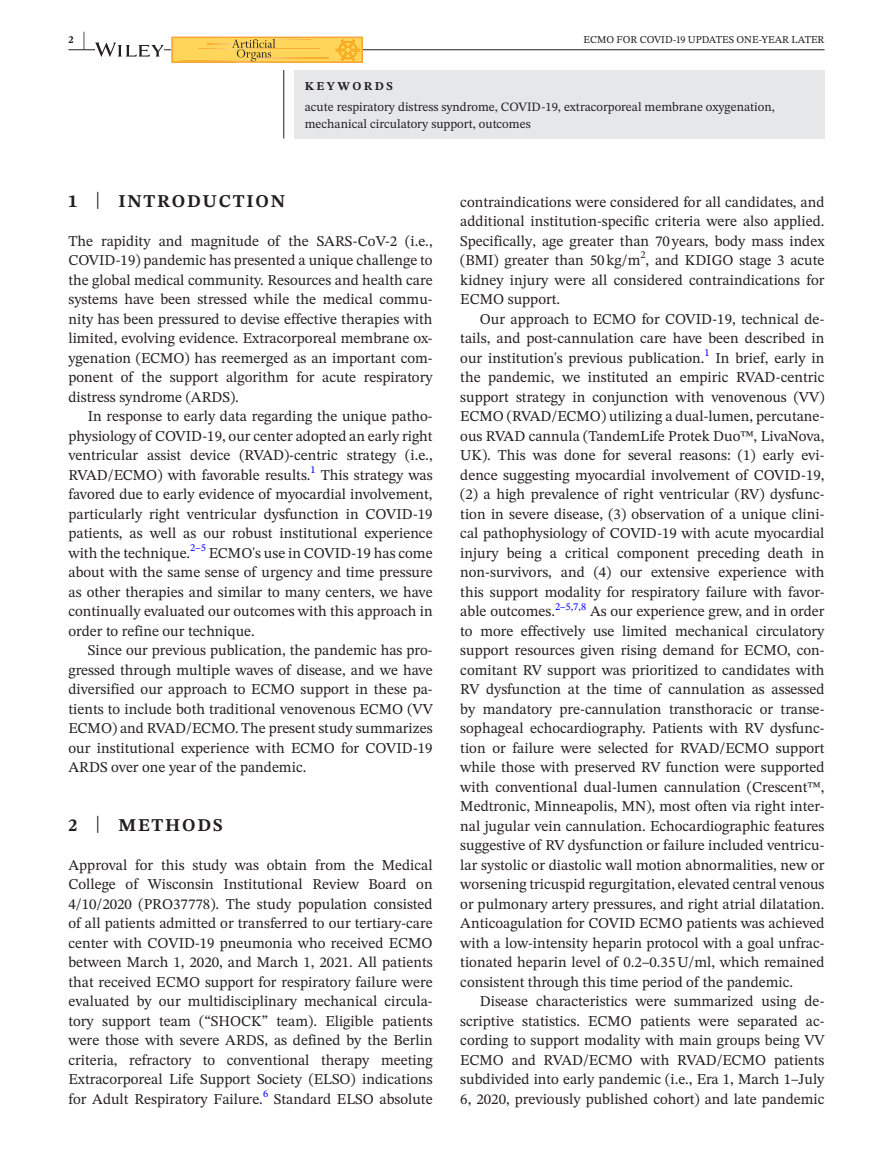
<style>
.page{position:relative;width:893px;height:1174px;background:#fff}
.page>*{position:absolute;margin:0;border:0;box-sizing:border-box;transform-origin:0 0}
.t1{font:700 18px "STIX Two Text";letter-spacing:.1em;color:#231f20}
.t2{font:15px/19.5px "STIX Two Text";color:#231f20;text-align:justify}
.t3{font:12.75px/17.2px "STIX Two Text";color:#231f20}
.t4{font:700 12px "STIX Two Text";letter-spacing:.2em;color:#231f20}
.t5{font:10.5px "STIX Two Text";color:#231f20}
.t6{font:10.5px "STIX Two Text";color:#00f}
.t7{font:700 10.5px "STIX Two Text";color:#231f20}
.s1{font-size:21px}
.s2{font-weight:400;font-size:23.7px}
</style>
<div class="page">
<hr style="left:68px;top:49px;width:756px;height:1px;background:#231f20">
<svg style="left:95px;top:43px;width:69px;height:14px"></svg>
<div style="left:171px;top:37px;width:192px;height:26px;border:1px solid #f8a034"></div>
<svg style="left:236px;top:62px;width:92px;height:1px"></svg>
<svg style="left:172px;top:37px;width:190px;height:25px;background:#f6c750"></svg>
<div style="left:294px;top:70px;width:530px;height:68px;background:#e6e7e9"></div>
<hr style="left:283px;top:70px;width:1px;height:68px;background:#231f20">
<p class="t7" style="left:68px;top:32px;width:18px">2 <span class="s1">|</span></p>
<p class="t5" style="left:584px;top:32px;width:242px">ECMO FOR COVID-19 UPDATES ONE-YEAR LATER</p>
<p class="t4" style="left:305px;top:77px;width:90px">KEYWORDS</p>
<p class="t3" style="left:305px;top:98px;width:472px">acute respiratory distress syndrome, COVID-19, extracorporeal membrane oxygenation, mechanical circulatory support, outcomes</p>
<p class="t1" style="left:68px;top:188px;width:218px">1 <span class="s2">|</span> INTRODUCTION</p>
<p class="t2" style="left:68px;top:231px;width:366px">The rapidity and magnitude of the SARS-CoV-2 (i.e., COVID-19) pandemic has presented a unique challenge to the global medical community. Resources and health care systems have been stressed while the medical commu&shy;nity has been pressured to devise effective therapies with limited, evolving evidence. Extracorporeal membrane ox&shy;ygenation (ECMO) has reemerged as an important com&shy;ponent of the support algorithm for acute respiratory distress syndrome (ARDS).</p>
<p class="t2" style="left:68px;top:406px;width:366px;text-indent:20px">In response to early data regarding the unique patho&shy;physiology of COVID-19, our center adopted an early right ventricular assist device (RVAD)-centric strategy (i.e., RVAD/ECMO) with favorable results.</p>
<p class="t6" style="left:311px;top:462px;width:7px">1</p>
<p class="t2" style="left:68px;top:465px;width:366px;text-indent:252px">This strategy was favored due to early evidence of myocardial involvement, particularly right ventricular dysfunction in COVID-19 patients, as well as our robust institutional experience with the technique.</p>
<p class="t6" style="left:190px;top:540px;width:17px">2–5</p>
<p class="t2" style="left:68px;top:543px;width:366px;text-indent:140px">ECMO's use in COVID-19 has come about with the same sense of urgency and time pressure as other therapies and similar to many centers, we have continually evaluated our outcomes with this approach in order to refine our technique.</p>
<p class="t2" style="left:68px;top:640px;width:366px;text-indent:20px">Since our previous publication, the pandemic has pro&shy;gressed through multiple waves of disease, and we have diversified our approach to ECMO support in these pa&shy;tients to include both traditional venovenous ECMO (VV ECMO) and RVAD/ECMO. The present study summarizes our institutional experience with ECMO for COVID-19<br>ARDS over one year of the pandemic.</p>
<p class="t1" style="left:68px;top:812px;width:156px">2 <span class="s2">|</span> METHODS</p>
<p class="t2" style="left:68px;top:855px;width:366px">Approval for this study was obtain from the Medical College of Wisconsin Institutional Review Board on 4/10/2020 (PRO37778). The study population consisted of all patients admitted or transferred to our tertiary-care center with COVID-19 pneumonia who received ECMO between March 1, 2020, and March 1, 2021. All patients that received ECMO support for respiratory failure were evaluated by our multidisciplinary mechanical circula&shy;tory support team (“SHOCK” team). Eligible patients were those with severe ARDS, as defined by the Berlin criteria, refractory to conventional therapy meeting Extracorporeal Life Support Society (ELSO) indications for Adult Respiratory Failure.</p>
<p class="t6" style="left:263px;top:1086px;width:7px">6</p>
<p class="t2" style="left:274px;top:1089px;width:160px">Standard ELSO absolute</p>
<p class="t2" style="left:460px;top:192px;width:366px">contraindications were considered for all candidates, and additional institution-specific criteria were also applied.<br>Specifically, age greater than 70 years, body mass index (BMI) greater than 50kg/m<sup>2</sup>, and KDIGO stage 3 acute kidney injury were all considered contraindications for ECMO support.</p>
<p class="t2" style="left:460px;top:309px;width:366px;text-indent:20px">Our approach to ECMO for COVID-19, technical de&shy;tails, and post-cannulation care have been described in our institution's previous publication.</p>
<p class="t6" style="left:704px;top:345px;width:7px">1</p>
<p class="t2" style="left:460px;top:348px;width:366px;text-indent:255px">In brief, early in the pandemic, we instituted an empiric RVAD-centric support strategy in conjunction with venovenous (VV)<br>ECMO (RVAD/ECMO) utilizing a dual-lumen, percutane&shy;ous RVAD cannula (TandemLife Protek Duo™, LivaNova, UK). This was done for several reasons: (1) early evi&shy;dence suggesting myocardial involvement of COVID-19, (2) a high prevalence of right ventricular (RV) dysfunc&shy;tion in severe disease, (3) observation of a unique clini&shy;cal pathophysiology of COVID-19 with acute myocardial injury being a critical component preceding death in non-survivors, and (4) our extensive experience with this support modality for respiratory failure with favor&shy;able outcomes.</p>
<p class="t6" style="left:555px;top:598px;width:33px">2–5,7,8</p>
<p class="t2" style="left:460px;top:601px;width:366px;text-indent:130px">As our experience grew, and in order to more effectively use limited mechanical circulatory support resources given rising demand for ECMO, con&shy;comitant RV support was prioritized to candidates with RV dysfunction at the time of cannulation as assessed by mandatory pre-cannulation transthoracic or transe&shy;sophageal echocardiography. Patients with RV dysfunc&shy;tion or failure were selected for RVAD/ECMO support while those with preserved RV function were supported with conventional dual-lumen cannulation (Crescent™, Medtronic, Minneapolis, MN), most often via right inter&shy;nal jugular vein cannulation. Echocardiographic features suggestive of RV dysfunction or failure included ventricu&shy;lar systolic or diastolic wall motion abnormalities, new or worsening tricuspid regurgitation, elevated central venous or pulmonary artery pressures, and right atrial dilatation.<br>Anticoagulation for COVID ECMO patients was achieved with a low-intensity heparin protocol with a goal unfrac&shy;tionated heparin level of 0.2–0.35U/ml, which remained consistent through this time period of the pandemic.</p>
<p class="t2" style="left:460px;top:991px;width:366px;text-indent:20px">Disease characteristics were summarized using de&shy;scriptive statistics. ECMO patients were separated ac&shy;cording to support modality with main groups being VV ECMO and RVAD/ECMO with RVAD/ECMO patients subdivided into early pandemic (i.e., Era 1, March 1–July 6, 2020, previously published cohort) and late pandemic</p>
</div>
